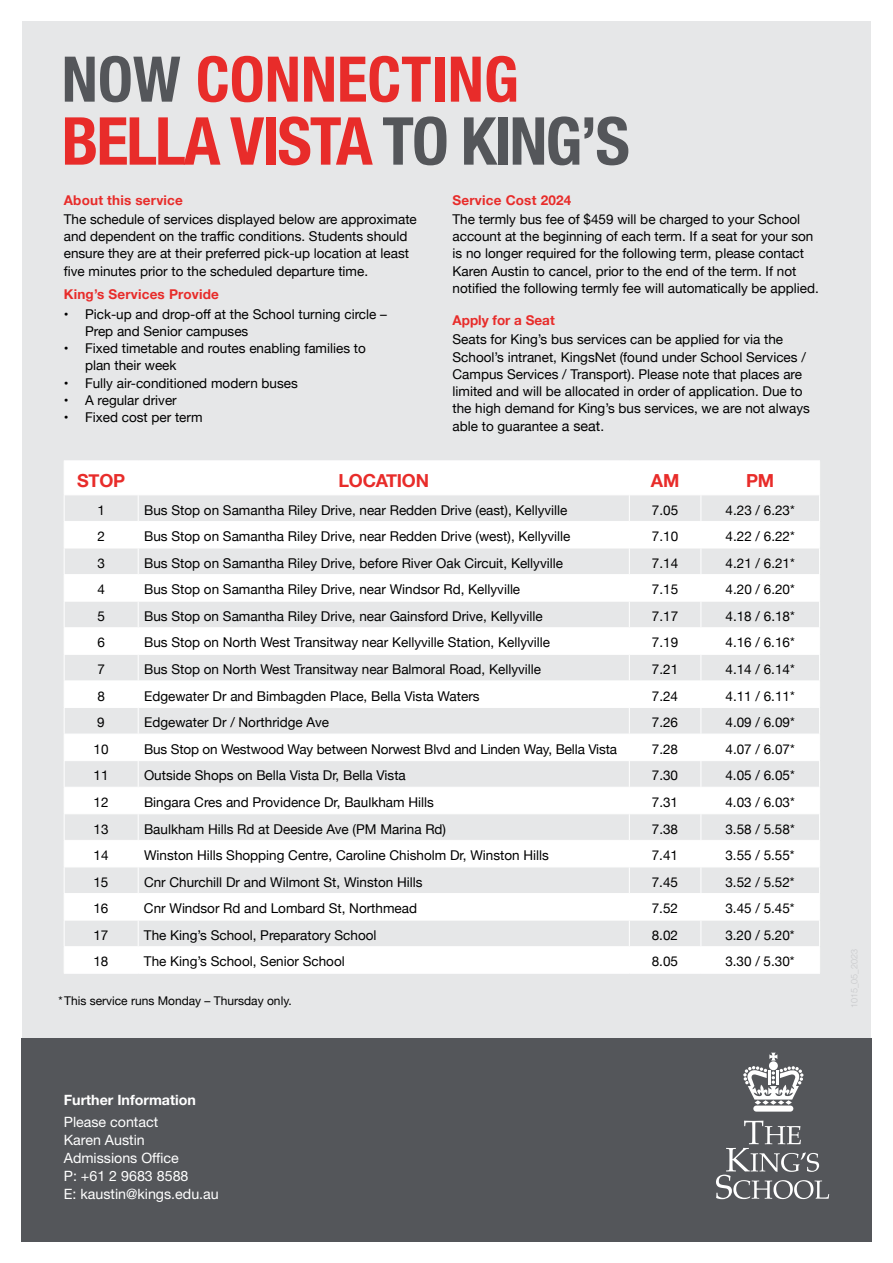
<style>
.page{position:relative;width:893px;height:1263px;background:#fff}
.page>*{position:absolute;margin:0;border:0;box-sizing:border-box;transform-origin:0 0}
.t1{font:700 condensed 66.15px "Helvetica Neue";letter-spacing:-.03em;color:#e82c2a}
.t2{font:700 condensed 63px "Helvetica Neue";color:#e82c2a}
.t3{font:700 18px "Helvetica Neue";letter-spacing:-.015em;color:#e82c2a}
.t4{font:14.25px/18px "Helvetica Neue LT Std";color:#fff}
.t5{font:700 14.25px "Helvetica Neue LT Std";color:#fff}
.t6{font:13.5px/17.2px "Helvetica Neue";color:#000}
.t7{font:700 13.5px "Helvetica Neue";letter-spacing:.015em;color:#e82c2a}
.t8{font:12px "Helvetica Neue";color:#000}
.s1{color:#54565a}
.s2{font-size:14.25px}
</style>
<div class="page">
<div style="left:22px;top:21px;width:849px;height:1158px;background:#e6e7e8"></div>
<div style="left:21px;top:1038px;width:851px;height:204px;background:#54565a"></div>
<hr style="left:64px;top:460px;width:74px;height:1px;background:#fff">
<hr style="left:138px;top:460px;width:491px;height:1px;background:#fff">
<hr style="left:629px;top:460px;width:72px;height:1px;background:#fff">
<hr style="left:701px;top:460px;width:119px;height:1px;background:#fff">
<hr style="left:64px;top:973px;width:74px;height:1px;background:#fff">
<hr style="left:138px;top:973px;width:491px;height:1px;background:#fff">
<hr style="left:629px;top:973px;width:72px;height:1px;background:#fff">
<svg style="left:64px;top:461px;width:756px;height:512px"></svg>
<hr style="left:701px;top:973px;width:119px;height:1px;background:#fff">
<div style="left:769px;top:1061px;width:9px;height:9px;background:#fff;border-radius:50%"></div>
<svg style="left:769px;top:1053px;width:8px;height:7px"></svg>
<svg style="left:743px;top:1066px;width:60px;height:45px"></svg>
<svg style="left:716px;top:1121px;width:113px;height:78px"></svg>
<h2 class="t2" style="left:62px;top:27px;width:459px"><span class="s1">NOW</span> CONNECTING</h2>
<h1 class="t1" style="left:62px;top:86px;width:570px">BELLA VISTA <span class="s1">TO KING’S</span></h1>
<p class="t7" style="left:64px;top:189px;width:121px">About this service</p>
<p class="t6" style="left:64px;top:211px;width:355px">The schedule of services displayed below are approximate and dependent on the traffic conditions. Students should ensure they are at their preferred pick-up location at least five minutes prior to the scheduled departure time.</p>
<p class="t7" style="left:64px;top:284px;width:157px">King’s Services Provide</p>
<p class="t6" style="left:85px;top:306px;width:303px;text-indent:-21px">• Pick-up and drop-off at the School turning circle –<br>Prep and Senior campuses</p>
<p class="t6" style="left:85px;top:340px;width:282px;text-indent:-21px">• Fixed timetable and routes enabling families to plan their week</p>
<p class="t6" style="left:64px;top:375px;width:236px">• Fully air-conditioned modern buses</p>
<p class="t6" style="left:64px;top:392px;width:115px">• A regular driver</p>
<p class="t6" style="left:64px;top:410px;width:140px">• Fixed cost per term</p>
<p class="t7" style="left:452px;top:189px;width:120px">Service Cost 2024</p>
<p class="t6" style="left:452px;top:211px;width:368px">The termly bus fee of $459 will be charged to your School account at the beginning of each term. If a seat for your son is no longer required for the following term, please contact Karen Austin to cancel, prior to the end of the term. If not notified the following termly fee will automatically be applied.</p>
<p class="t7" style="left:452px;top:310px;width:104px">Apply for a Seat</p>
<p class="t6" style="left:452px;top:332px;width:359px">Seats for King’s bus services can be applied for via the School’s intranet, KingsNet (found under School Services / Campus Services / Transport). Please note that places are limited and will be allocated in order of application. Due to the high demand for King’s bus services, we are not always able to guarantee <span class="s2">a seat</span>.</p>
<h3 class="t3" style="left:77px;top:466px;width:49px">STOP</h3>
<h3 class="t3" style="left:339px;top:466px;width:92px">LOCATION</h3>
<h3 class="t3" style="left:651px;top:466px;width:30px">AM</h3>
<h3 class="t3" style="left:746px;top:466px;width:30px">PM</h3>
<p class="t6" style="left:97px;top:502px;width:9px">1</p>
<p class="t6" style="left:144px;top:502px;width:425px">Bus Stop on Samantha Riley Drive, near Redden Drive (east), Kellyville</p>
<p class="t6" style="left:652px;top:502px;width:28px">7.05</p>
<p class="t6" style="left:726px;top:502px;width:71px">4.23 / 6.23*</p>
<p class="t6" style="left:97px;top:528px;width:9px">2</p>
<p class="t6" style="left:144px;top:528px;width:428px">Bus Stop on Samantha Riley Drive, near Redden Drive (west), Kellyville</p>
<p class="t6" style="left:652px;top:528px;width:28px">7.10</p>
<p class="t6" style="left:726px;top:528px;width:71px">4.22 / 6.22*</p>
<p class="t6" style="left:97px;top:555px;width:9px">3</p>
<p class="t6" style="left:144px;top:555px;width:420px">Bus Stop on Samantha Riley Drive, before River Oak Circuit, Kellyville</p>
<p class="t6" style="left:652px;top:555px;width:28px">7.14</p>
<p class="t6" style="left:726px;top:555px;width:71px">4.21 / 6.21*</p>
<p class="t6" style="left:97px;top:582px;width:9px">4</p>
<p class="t6" style="left:144px;top:582px;width:378px">Bus Stop on Samantha Riley Drive, near Windsor Rd, Kellyville</p>
<p class="t6" style="left:652px;top:582px;width:28px">7.15</p>
<p class="t6" style="left:726px;top:582px;width:71px">4.20 / 6.20*</p>
<p class="t6" style="left:97px;top:608px;width:9px">5</p>
<p class="t6" style="left:144px;top:608px;width:400px">Bus Stop on Samantha Riley Drive, near Gainsford Drive, Kellyville</p>
<p class="t6" style="left:652px;top:608px;width:28px">7.17</p>
<p class="t6" style="left:725px;top:608px;width:71px">4.18 / 6.18*</p>
<p class="t6" style="left:97px;top:635px;width:9px">6</p>
<p class="t6" style="left:144px;top:635px;width:407px">Bus Stop on North West Transitway near Kellyville Station, Kellyville</p>
<p class="t6" style="left:652px;top:635px;width:28px">7.19</p>
<p class="t6" style="left:725px;top:635px;width:71px">4.16 / 6.16*</p>
<p class="t6" style="left:97px;top:661px;width:9px">7</p>
<p class="t6" style="left:144px;top:661px;width:399px">Bus Stop on North West Transitway near Balmoral Road, Kellyville</p>
<p class="t6" style="left:652px;top:661px;width:28px">7.21</p>
<p class="t6" style="left:725px;top:661px;width:71px">4.14 / 6.14*</p>
<p class="t6" style="left:97px;top:688px;width:9px">8</p>
<p class="t6" style="left:144px;top:688px;width:337px">Edgewater Dr and Bimbagden Place, Bella Vista Waters</p>
<p class="t6" style="left:652px;top:688px;width:28px">7.24</p>
<p class="t6" style="left:725px;top:688px;width:71px">4.11 / 6.11*</p>
<p class="t6" style="left:97px;top:714px;width:9px">9</p>
<p class="t6" style="left:144px;top:714px;width:186px">Edgewater Dr / Northridge Ave</p>
<p class="t6" style="left:652px;top:714px;width:28px">7.26</p>
<p class="t6" style="left:725px;top:714px;width:71px">4.09 / 6.09*</p>
<p class="t6" style="left:94px;top:741px;width:17px">10</p>
<p class="t6" style="left:144px;top:741px;width:475px">Bus Stop on Westwood Way between Norwest Blvd and Linden Way, Bella Vista</p>
<p class="t6" style="left:652px;top:741px;width:28px">7.28</p>
<p class="t6" style="left:725px;top:741px;width:71px">4.07 / 6.07*</p>
<p class="t6" style="left:94px;top:768px;width:17px">11</p>
<p class="t6" style="left:144px;top:768px;width:263px">Outside Shops on Bella Vista Dr, Bella Vista</p>
<p class="t6" style="left:652px;top:768px;width:28px">7.30</p>
<p class="t6" style="left:725px;top:768px;width:71px">4.05 / 6.05*</p>
<p class="t6" style="left:94px;top:794px;width:17px">12</p>
<p class="t6" style="left:144px;top:794px;width:291px">Bingara Cres and Providence Dr, Baulkham Hills</p>
<p class="t6" style="left:652px;top:794px;width:28px">7.31</p>
<p class="t6" style="left:725px;top:794px;width:71px">4.03 / 6.03*</p>
<p class="t6" style="left:94px;top:821px;width:17px">13</p>
<p class="t6" style="left:144px;top:821px;width:304px">Baulkham Hills Rd at Deeside Ave (PM Marina Rd)</p>
<p class="t6" style="left:652px;top:821px;width:28px">7.38</p>
<p class="t6" style="left:725px;top:821px;width:71px">3.58 / 5.58*</p>
<p class="t6" style="left:93px;top:847px;width:17px">14</p>
<p class="t6" style="left:144px;top:847px;width:406px">Winston Hills Shopping Centre, Caroline Chisholm Dr, Winston Hills</p>
<p class="t6" style="left:652px;top:847px;width:28px">7.41</p>
<p class="t6" style="left:725px;top:847px;width:71px">3.55 / 5.55*</p>
<p class="t6" style="left:93px;top:874px;width:17px">15</p>
<p class="t6" style="left:144px;top:874px;width:280px">Cnr Churchill Dr and Wilmont St, Winston Hills</p>
<p class="t6" style="left:652px;top:874px;width:28px">7.45</p>
<p class="t6" style="left:725px;top:874px;width:71px">3.52 / 5.52*</p>
<p class="t6" style="left:93px;top:900px;width:17px">16</p>
<p class="t6" style="left:144px;top:900px;width:275px">Cnr Windsor Rd and Lombard St, Northmead</p>
<p class="t6" style="left:652px;top:900px;width:28px">7.52</p>
<p class="t6" style="left:725px;top:900px;width:71px">3.45 / 5.45*</p>
<p class="t6" style="left:93px;top:927px;width:17px">17</p>
<p class="t6" style="left:144px;top:927px;width:234px">The King’s School, Preparatory School</p>
<p class="t6" style="left:652px;top:927px;width:28px">8.02</p>
<p class="t6" style="left:725px;top:927px;width:71px">3.20 / 5.20*</p>
<p class="t6" style="left:93px;top:954px;width:17px">18</p>
<p class="t6" style="left:144px;top:954px;width:202px">The King’s School, Senior School</p>
<p class="t6" style="left:652px;top:954px;width:28px">8.05</p>
<p class="t6" style="left:725px;top:954px;width:71px">3.30 / 5.30*</p>
<p class="t8" style="left:58px;top:992px;width:235px">*This service runs Monday – Thursday only.</p>
<p class="t5" style="left:64px;top:1091px;width:134px">Further Information</p>
<p class="t4" style="left:64px;top:1113px;width:157px">Please contact<br>Karen Austin<br>Admissions Office<br>P: +61 2 9683 8588<br>E: kaustin@kings.edu.au</p>
</div>
